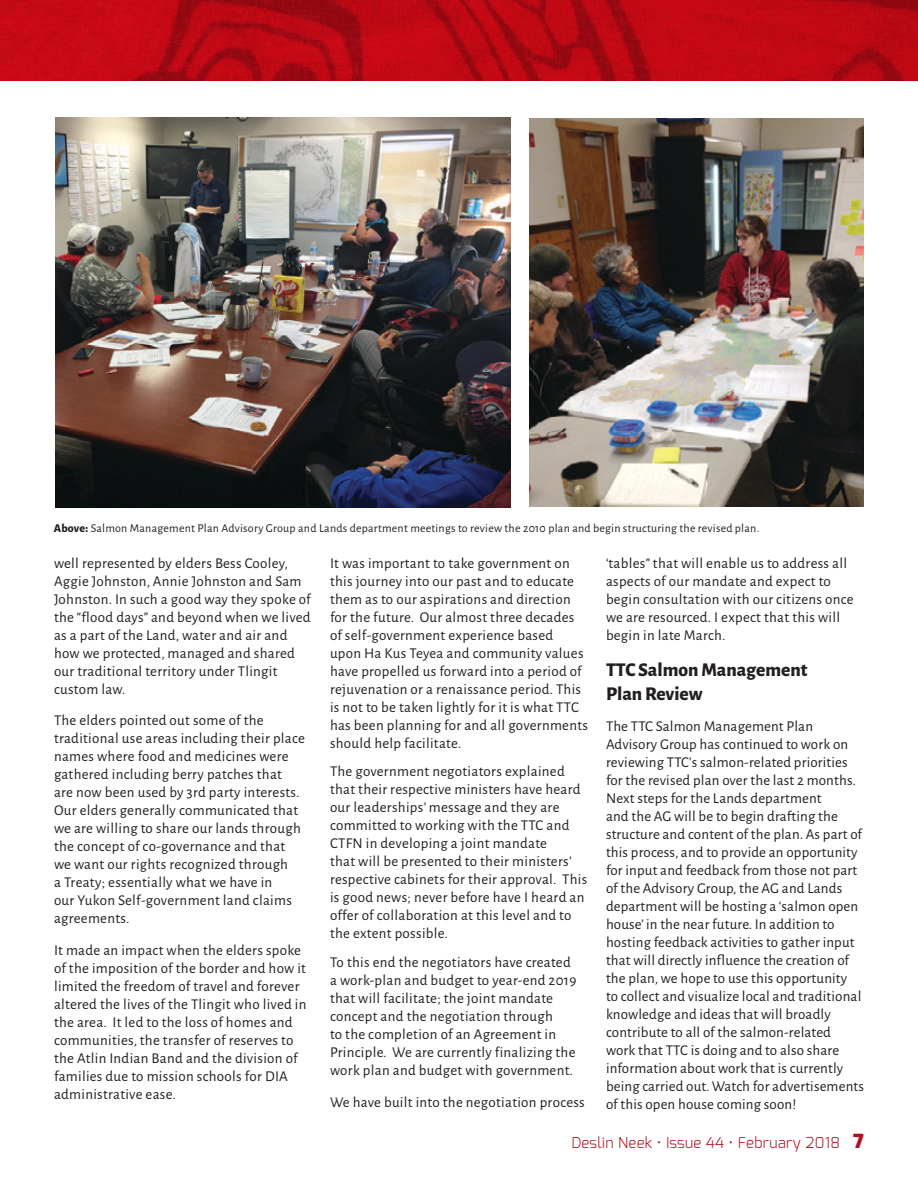
<style>
.page{position:relative;width:918px;height:1188px;background:#fff}
.page>*{position:absolute;margin:0;border:0;box-sizing:border-box;transform-origin:0 0}
.t1{font:800 19.5px/23.4px "Alegreya Sans";color:#231f20}
.t2{font:15px/18px "Alegreya Sans";letter-spacing:.02em;color:#231f20}
.t3{font:300 15px "Exo";letter-spacing:.02em;color:#b10f1f}
.t4{font:12px "Alegreya Sans";letter-spacing:.02em;color:#231f20}
.s1{font-weight:800}
.s2{font-weight:900;font-size:19.5px}
</style>
<div class="page">
<img style="left:0;top:0;width:918px;height:81px">
<img style="left:56px;top:117px;width:455px;height:390px">
<img style="left:529px;top:118px;width:335px;height:389px">
<p class="t4" style="left:54px;top:520px;width:707px"><span class="s1">Above:</span> Salmon Management Plan Advisory Group and Lands department meetings to review the 2010 plan and begin structuring the revised plan.</p>
<p class="t2" style="left:54px;top:553px;width:259px">well represented by elders Bess Cooley, Aggie Johnston, Annie Johnston and Sam Johnston. In such a good way they spoke of the “flood days” and beyond when we lived as a part of the Land, water and air and how we protected, managed and shared our traditional territory under Tlingit custom law.</p>
<p class="t2" style="left:54px;top:711px;width:252px">The elders pointed out some of the traditional use areas including their place names where food and medicines were gathered including berry patches that<br>are now been used by 3rd party interests.<br>Our elders generally communicated that we are willing to share our lands through the concept of co-governance and that we want our rights recognized through<br>a Treaty; essentially what we have in<br>our Yukon Self-government land claims agreements.</p>
<p class="t2" style="left:54px;top:940px;width:254px">It made an impact when the elders spoke of the imposition of the border and how it limited the freedom of travel and forever altered the lives of the Tlingit who lived in the area. It led to the loss of homes and communities, the transfer of reserves to the Atlin Indian Band and the division of families due to mission schools for DIA administrative ease.</p>
<p class="t2" style="left:330px;top:553px;width:260px">It was important to take government on this journey into our past and to educate them as to our aspirations and direction for the future. Our almost three decades of self-government experience based upon Ha Kus Teyea and community values have propelled us forward into a period of rejuvenation or a renaissance period. This is not to be taken lightly for it is what TTC has been planning for and all governments should help facilitate.</p>
<p class="t2" style="left:330px;top:762px;width:259px">The government negotiators explained that their respective ministers have heard our leaderships’ message and they are committed to working with the TTC and CTFN in developing a joint mandate<br>that will be presented to their ministers’ respective cabinets for their approval. This is good news; never before have I heard an offer of collaboration at this level and to the extent possible.</p>
<p class="t2" style="left:330px;top:953px;width:248px">To this end the negotiators have created a work-plan and budget to year-end 2019 that will facilitate; the joint mandate concept and the negotiation through<br>to the completion of an Agreement in Principle. We are currently finalizing the work plan and budget with government.</p>
<p class="t2" style="left:330px;top:1092px;width:256px">We have built into the negotiation process</p>
<p class="t2" style="left:606px;top:553px;width:249px">‘tables” that will enable us to address all aspects of our mandate and expect to begin consultation with our citizens once we are resourced. I expect that this will begin in late March.</p>
<p class="t1" style="left:606px;top:657px;width:203px">TTC Salmon Management<br>Plan Review</p>
<p class="t2" style="left:606px;top:717px;width:260px">The TTC Salmon Management Plan Advisory Group has continued to work on reviewing TTC’s salmon-related priorities for the revised plan over the last 2 months.<br>Next steps for the Lands department<br>and the AG will be to begin drafting the structure and content of the plan. As part of this process, and to provide an opportunity for input and feedback from those not part of the Advisory Group, the AG and Lands department will be hosting a ‘salmon open house’ in the near future. In addition to hosting feedback activities to gather input that will directly influence the creation of the plan, we hope to use this opportunity<br>to collect and visualize local and traditional knowledge and ideas that will broadly contribute to all of the salmon-related work that TTC is doing and to also share information about work that is currently being carried out. Watch for advertisements of this open house coming soon!</p>
<p class="t3" style="left:572px;top:1133px;width:294px">Deslin Neek • Issue 44 • February 2018 <span class="s2">7</span></p>
</div>
